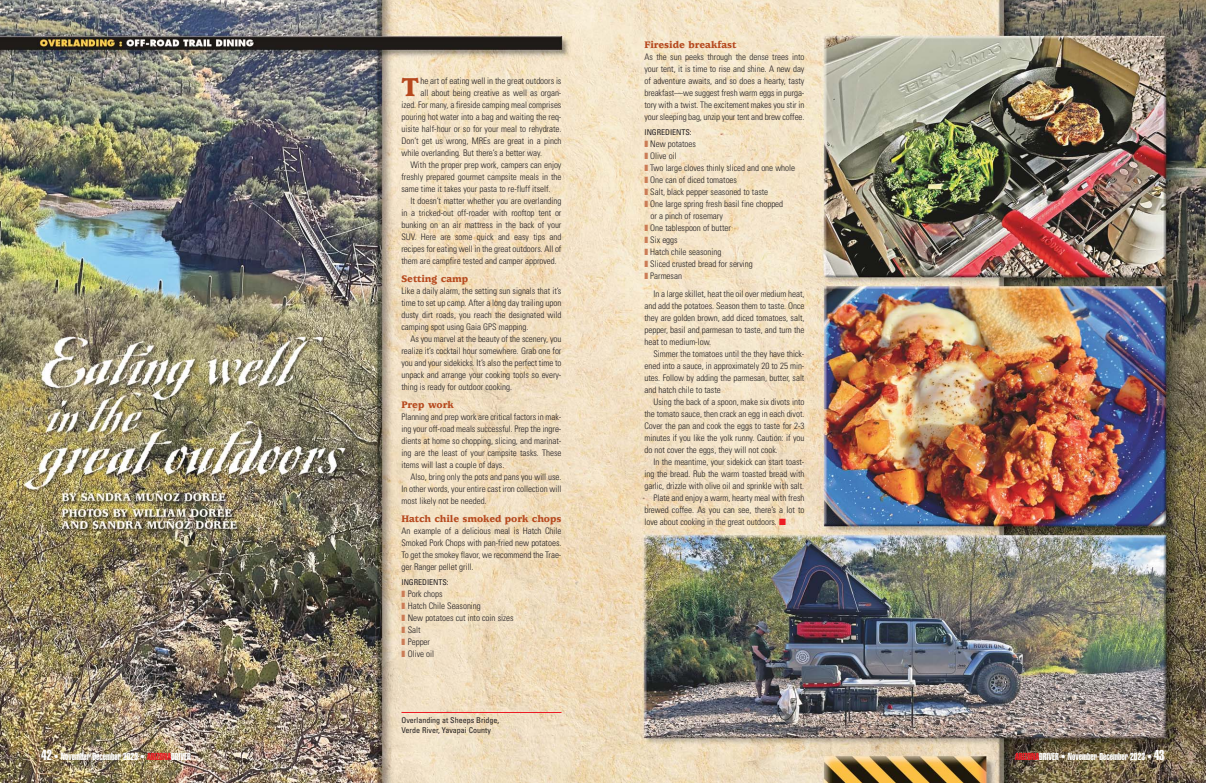
<style>
.page{position:relative;width:1206px;height:783px;background:#fff}
.page>*{position:absolute;margin:0;border:0;box-sizing:border-box;transform-origin:0 0}
.t1{font:900 28.7px "Usherwood";color:#b6491e}
.t2{font:900 10.5px "Usherwood";letter-spacing:-.005em;color:#b6491e}
.t3{font:10px "Helvetica Extra Compressed";color:#fff}
.t4{font:300 condensed 9px/12px "Univers";letter-spacing:-.005em;color:#231f20;text-align:justify}
.t5{font:condensed 8px/10px "Univers";color:#231f20}
.s1{color:#cb7c56}
.s2{color:#ed1c24}
.s3{font-size:14px}
</style>
<div class="page">
<img style="left:603px;top:0;width:603px;height:783px">
<img style="left:0;top:0;width:603px;height:783px">
<hr style="left:402px;top:712px;width:160px;height:1px;background:#ed1c24">
<h1 class="t1" style="left:401px;top:76px;width:19px">T</h1>
<p class="t4" style="left:420px;top:76px;width:142px">he art of eating well in the great outdoors is</p>
<p class="t4" style="left:420px;top:88px;width:142px">all about being creative as well as organ-</p>
<p class="t4" style="left:402px;top:100px;width:161px">ized. For many, a fireside camping meal comprises</p>
<p class="t4" style="left:402px;top:112px;width:161px">pouring hot water into a bag and waiting the req-</p>
<p class="t4" style="left:402px;top:124px;width:161px">uisite half-hour or so for your meal to rehydrate.</p>
<p class="t4" style="left:402px;top:136px;width:161px">Don’t get us wrong, MREs are great in a pinch</p>
<p class="t4" style="left:402px;top:148px;width:142px">while overlanding. But there’s a better way.</p>
<p class="t4" style="left:410px;top:160px;width:152px">With the proper prep work, campers can enjoy</p>
<p class="t4" style="left:402px;top:172px;width:161px">freshly prepared gourmet campsite meals in the</p>
<p class="t4" style="left:402px;top:184px;width:151px">same time it takes your pas ta to re-fluff itself.</p>
<p class="t4" style="left:410px;top:196px;width:152px">It doesn’t matter whether you are overlanding</p>
<p class="t4" style="left:402px;top:208px;width:161px">in a tricked-out off-roader with rooftop tent or</p>
<p class="t4" style="left:402px;top:220px;width:161px">bunking on an air mattress in the back of your</p>
<p class="t4" style="left:402px;top:232px;width:161px">SUV. Here are some quick and easy tips and</p>
<p class="t4" style="left:402px;top:244px;width:161px">recipes for eating well in the great outdoors. All of</p>
<p class="t4" style="left:402px;top:256px;width:157px">them are campfire tested and camper approved.</p>
<p class="t2" style="left:401px;top:275px;width:68px">Setting camp</p>
<p class="t4" style="left:401px;top:286px;width:161px">Like a daily alarm, the setting sun signals that it’s time to set up camp. After a long day trailing upon dusty dirt roads, you reach the designated wild camping spot using Gaia GPS mapping.</p>
<p class="t4" style="left:401px;top:334px;width:161px;text-indent:9px">As you marvel at the beauty of the scenery, you realize it’s cocktail hour somewhere. Grab one for you and your sidekicks. It’s also the perfect time to unpack and arrange your cooking tools so every&shy;thing is ready for outdoor cooking.</p>
<p class="t2" style="left:401px;top:401px;width:54px">Prep work</p>
<p class="t4" style="left:401px;top:412px;width:161px">Planning and prep work are critical factors in mak&shy;ing your off-road meals successful. Prep the ingre&shy;dients at home so chopping, slicing, and marinat&shy;ing are the least of your campsite tasks. These items will last a couple of days.</p>
<p class="t4" style="left:401px;top:472px;width:161px;text-indent:9px">Also, bring only the pots and pans you will use.<br>In other words, your entire cast iron collection will most likely not be needed.</p>
<p class="t2" style="left:401px;top:515px;width:161px">Hatch chile smoked pork chops</p>
<p class="t4" style="left:401px;top:526px;width:162px">An example of a delicious meal is Hatch Chile Smoked Pork Chops with pan-fried new potatoes.<br>To get the smokey flavor, we recommend the Trae - ger Ranger pellet grill.</p>
<p class="t5" style="left:401px;top:578px;width:49px">INGREDIENTS:</p>
<p class="t4" style="left:401px;top:589px;width:114px;text-align:left"><span class="s1">❚</span> Pork chops<br><span class="s1">❚</span> Hatch Chile Seasoning<br><span class="s1">❚</span> New potatoes cut into coin sizes <span class="s1">❚</span> Salt<br><span class="s1">❚</span> Pepper<br><span class="s1">❚</span> Olive oil</p>
<p class="t5" style="left:401px;top:716px;width:99px">Overlanding at Sheeps Bridge,<br>Verde River, Yavapai County</p>
<p class="t2" style="left:645px;top:41px;width:94px">Fireside breakfast</p>
<p class="t4" style="left:645px;top:52px;width:162px">As the sun peeks through the dense trees into your tent, it is time to rise and shine. A new day of ad venture awaits, and so does a hearty, tasty breakfast—we suggest fresh warm eggs in purga - tory with a twist. The excitement makes you stir in your sleeping bag, unzip your tent and brew coffee.</p>
<p class="t5" style="left:645px;top:128px;width:49px">INGREDIENTS:</p>
<p class="t4" style="left:645px;top:139px;width:53px"><span class="s1">❚</span> New potatoes</p>
<p class="t4" style="left:645px;top:151px;width:34px"><span class="s1">❚</span> Olive oil</p>
<p class="t4" style="left:645px;top:163px;width:152px"><span class="s1">❚</span> Two large cloves thinly sliced and one whole</p>
<p class="t4" style="left:645px;top:175px;width:94px"><span class="s1">❚</span> One can of diced tomatoes</p>
<p class="t4" style="left:645px;top:187px;width:125px"><span class="s1">❚</span> Salt, black pepper seasoned to taste</p>
<p class="t4" style="left:645px;top:199px;width:140px"><span class="s1">❚</span> One large spring fresh basil fine chopped</p>
<p class="t4" style="left:651px;top:211px;width:74px">or a pinch of rosemary</p>
<p class="t4" style="left:645px;top:223px;width:88px"><span class="s1">❚</span> One tablespoon of butter</p>
<p class="t4" style="left:645px;top:235px;width:35px"><span class="s1">❚</span> Six eggs</p>
<p class="t4" style="left:645px;top:247px;width:78px"><span class="s1">❚</span> Hatch chile seasoning</p>
<p class="t4" style="left:645px;top:259px;width:110px"><span class="s1">❚</span> Sliced crusted bread for serving</p>
<p class="t4" style="left:645px;top:271px;width:39px"><span class="s1">❚</span> Parmesan</p>
<p class="t4" style="left:645px;top:289px;width:161px;text-indent:9px">In a large skillet, heat the oil over medium heat, and add the potatoes. Season them to taste. Once they are golden brown, add diced tomatoes, salt, pepper, basil and parmesan to taste, and turn the heat to medium-low.</p>
<p class="t4" style="left:645px;top:349px;width:161px;text-indent:9px">Simmer the tomatoes until the they have thick&shy;ened into a sauce, in approximately 20 to 25 min&shy;utes. Follow by adding the parmesan, butter, salt and hatch chile to taste</p>
<p class="t4" style="left:645px;top:397px;width:161px;text-indent:9px">Using the back of a spoon, make six divots into the tomato sauce, then crack an egg in each divot.<br>Cover the pan and cook the eggs to taste for 2-3 minutes if you like the yolk runny. Caution: if you do not cover the eggs, they will not cook.</p>
<p class="t4" style="left:654px;top:457px;width:152px">In the meantime, your sidekick can start toast-</p>
<p class="t4" style="left:645px;top:469px;width:161px">ing the bread. Rub the warm toasted bread with</p>
<p class="t4" style="left:645px;top:481px;width:161px">garlic, drizzle with olive oil and sprinkle with salt.</p>
<p class="t4" style="left:654px;top:493px;width:152px">Plate and enjoy a warm, hearty meal with fresh</p>
<p class="t4" style="left:645px;top:505px;width:161px">brewed coffee. As you can see, there’s a lot to</p>
<p class="t4" style="left:645px;top:517px;width:143px">love about cooking in the great outdoors. <span class="s2">■</span></p>
<p class="t3" style="left:41px;top:753px;width:151px"><span class="s3">42</span> • November-December 2023 • <span class="s2">ARIZONA</span>DRIVER</p>
<p class="t3" style="left:1015px;top:753px;width:151px"><span class="s2">ARIZONA</span>DRIVER • November-December 2023 • <span class="s3">43</span></p>
</div>
